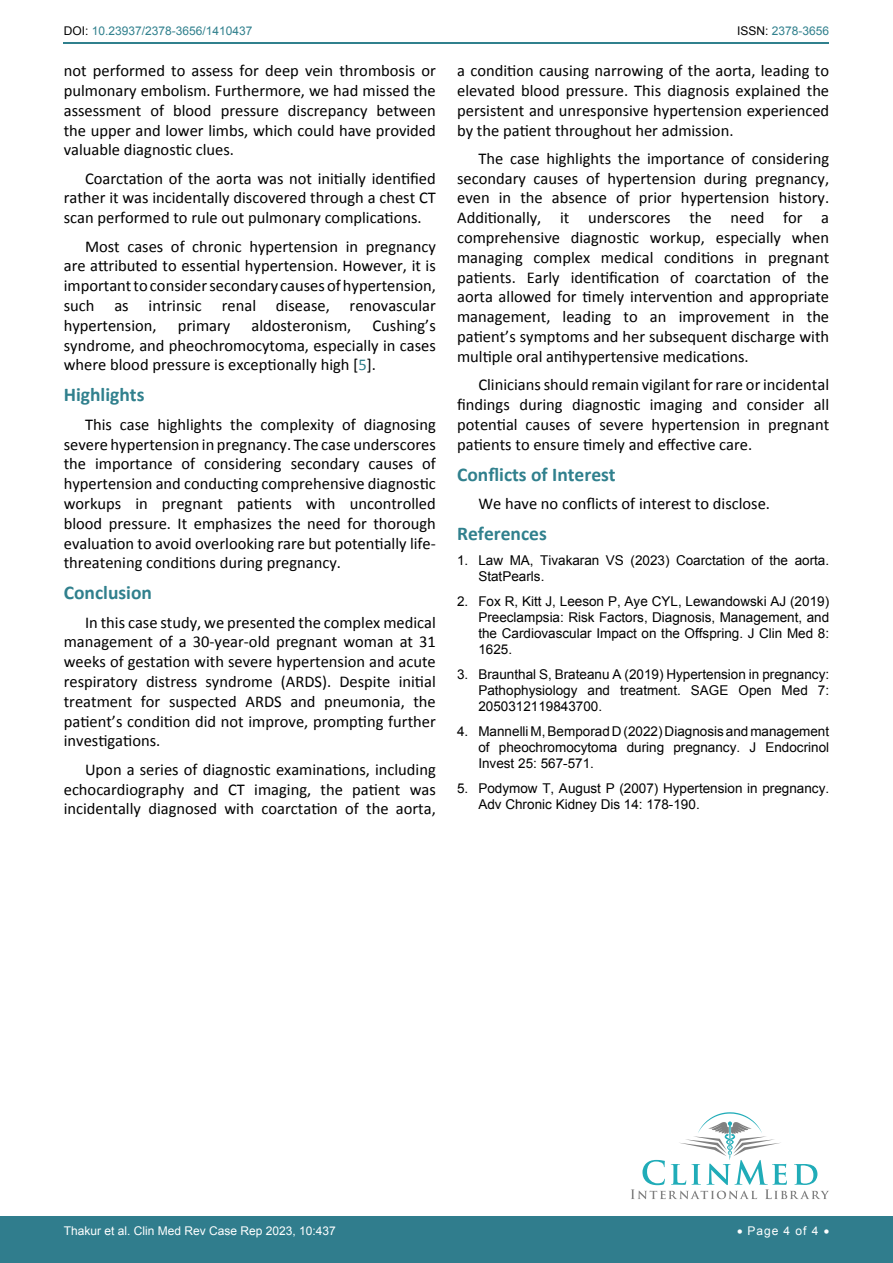
<style>
.page{position:relative;width:893px;height:1263px;background:#fff}
.page>*{position:absolute;margin:0;border:0;box-sizing:border-box;transform-origin:0 0}
.t1{font:700 19.5px "Calibri";color:#30808d}
.t2{font:16.5px/19.8px "Calibri";color:#000;text-align:justify}
.t3{font:13.5px/16.2px "Arial";color:#000;text-align:justify}
.t4{font:12px "Arial";color:#fff}
.t5{font:12px "Arial";color:#30808d}
.s1{color:#000}
.s2{color:#30808d}
</style>
<div class="page">
<hr style="left:64px;top:43px;width:765px;height:1px;background:#30808d">
<div style="left:0;top:1217px;width:893px;height:46px;background:#307d8d"></div>
<svg style="left:631px;top:1112px;width:198px;height:87px"></svg>
<p class="t5" style="left:64px;top:23px;width:190px"><span class="s1">DOI:</span> 10.23937/2378-3656/1410437</p>
<p class="t5" style="left:737px;top:23px;width:94px"><span class="s1">ISSN:</span> 2378-3656</p>
<p class="t2" style="left:64px;top:61px;width:374px">not performed to assess for deep vein thrombosis or pulmonary embolism. Furthermore, we had missed the assessment of blood pressure discrepancy between the upper and lower limbs, which could have provided valuable diagnostic clues.</p>
<p class="t2" style="left:64px;top:168px;width:374px;text-indent:21px">Coarctation of the aorta was not initially identified rather it was incidentally discovered through a chest CT scan performed to rule out pulmonary complications.</p>
<p class="t2" style="left:64px;top:236px;width:374px;text-indent:21px">Most cases of chronic hypertension in pregnancy are attributed to essential hypertension. However, it is important to consider secondary causes of hypertension, such as intrinsic renal disease, renovascular hypertension,</p>
<p class="t2" style="left:64px;top:315px;width:374px;text-indent:309px">Cushing’s syndrome, and pheochromocytoma, especially in cases where blood pressure is exceptionally high [<span class="s2">5</span>].</p>
<p class="t1" style="left:64px;top:382px;width:82px">Highlights</p>
<p class="t2" style="left:64px;top:414px;width:374px;text-indent:21px">This case highlights the complexity of diagnosing severe hypertension in pregnancy. The case underscores the importance of considering secondary causes of hypertension and conducting comprehensive diagnostic workups in pregnant patients with uncontrolled blood pressure. It emphasizes the need for thorough evaluation to avoid overlooking rare but potentially life&shy;threatening conditions during pregnancy.</p>
<p class="t1" style="left:64px;top:580px;width:90px">Conclusion</p>
<p class="t2" style="left:64px;top:612px;width:374px;text-indent:21px">In this case study, we presented the complex medical management of a 30-year-old pregnant woman at 31 weeks of gestation with severe hypertension and acute respiratory distress syndrome (ARDS). Despite initial treatment for suspected ARDS and pneumonia, the patient’s condition did not improve, prompting further investigations.</p>
<p class="t2" style="left:64px;top:759px;width:374px;text-indent:21px">Upon a series of diagnostic examinations, including echocardiography and CT imaging, the patient was incidentally diagnosed with coarctation of the aorta,</p>
<p class="t2" style="left:178px;top:315px;width:54px">primary</p>
<p class="t2" style="left:251px;top:315px;width:101px">aldosteronism,</p>
<p class="t2" style="left:457px;top:61px;width:374px">a condition causing narrowing of the aorta, leading to elevated blood pressure. This diagnosis explained the persistent and unresponsive hypertension experienced by the patient throughout her admission.</p>
<p class="t2" style="left:457px;top:149px;width:374px;text-indent:21px">The case highlights the importance of considering secondary causes of hypertension during pregnancy, even in the absence of prior hypertension history.<br>Additionally, it underscores the need for a comprehensive diagnostic workup, especially when managing complex medical conditions in pregnant patients. Early identification of coarctation of the aorta allowed for timely intervention and appropriate management, leading to an improvement in the patient’s symptoms and her subsequent discharge with multiple oral antihypertensive medications.</p>
<p class="t2" style="left:457px;top:375px;width:374px;text-indent:21px">Clinicians should remain vigilant for rare or incidental findings during diagnostic imaging and consider all potential causes of severe hypertension in pregnant patients to ensure timely and effective care.</p>
<p class="t1" style="left:457px;top:462px;width:160px">Conflicts of Interest</p>
<p class="t2" style="left:478px;top:494px;width:293px">We have no conflicts of interest to disclose.</p>
<p class="t1" style="left:457px;top:521px;width:91px">References</p>
<p class="t3" style="left:478px;top:552px;width:352px;text-indent:-21px">1. Law MA, Tivakaran VS (2023) Coarctation of the aorta.<br>StatPearls.</p>
<p class="t3" style="left:478px;top:593px;width:352px;text-indent:-21px">2. Fox R, Kitt J, Leeson P, Aye CYL, Lewandowski AJ (2019)<br>Preeclampsia: Risk Factors, Diagnosis, Management, and the Cardiovascular Impact on the Offspring. J Clin Med 8:<br>1625.</p>
<p class="t3" style="left:478px;top:666px;width:352px;text-indent:-21px">3. Braunthal S, Brateanu A (2019) Hypertension in pregnancy:<br>Pathophysiology and treatment. SAGE Open Med 7:<br>2050312119843700.</p>
<p class="t3" style="left:478px;top:723px;width:352px;text-indent:-21px">4. Mannelli M, Bemporad D (2022) Diagnosis and management of pheochromocytoma during pregnancy. J Endocrinol Invest 25: 567-571.</p>
<p class="t3" style="left:478px;top:780px;width:352px;text-indent:-21px">5. Podymow T, August P (2007) Hypertension in pregnancy.<br>Adv Chronic Kidney Dis 14: 178-190.</p>
<p class="t4" style="left:64px;top:1223px;width:274px">Thakur et al. Clin Med Rev Case Rep 2023, 10:437</p>
<p class="t4" style="left:737px;top:1223px;width:94px">• Page 4 of 4 •</p>
</div>
